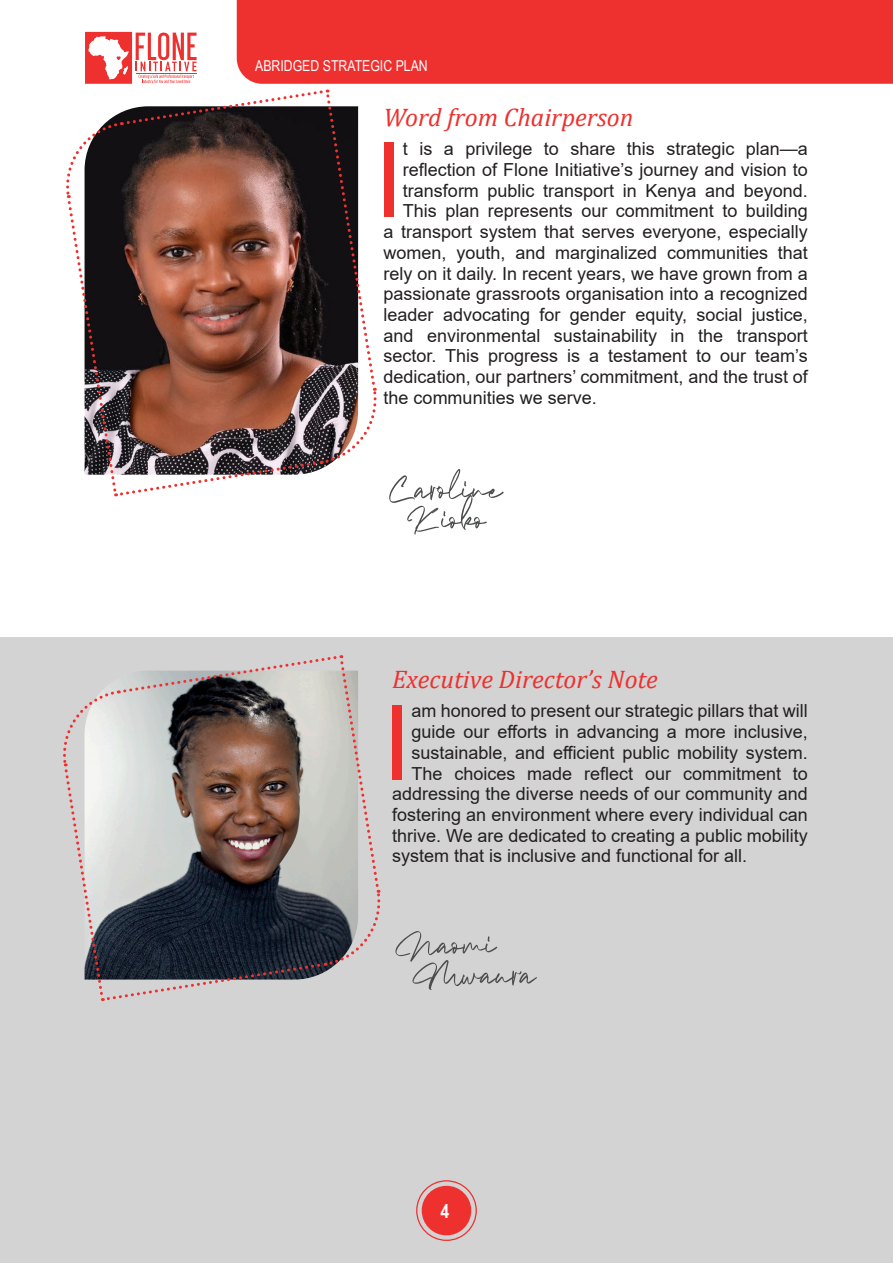
<style>
.page{position:relative;width:893px;height:1263px;background:#fff}
.page>*{position:absolute;margin:0;border:0;box-sizing:border-box;transform-origin:0 0}
.t1{font:104.7px "Arial";color:#ee302e}
.t2{font:italic 25.5px "Cambria";color:#ee302e}
.t3{font:700 19.5px "Arial Narrow";color:#fff}
.t4{font:18px "Arial";color:#231f20}
.t5{font:15px "Arial Narrow";color:#fff}
</style>
<div class="page">
<div style="left:0;top:638px;width:893px;height:625px;background:#d3d3d3"></div>
<svg style="left:395px;top:931px;width:142px;height:59px"></svg>
<svg style="left:389px;top:469px;width:115px;height:66px"></svg>
<svg style="left:63px;top:655px;width:318px;height:346px"></svg>
<div style="left:422px;top:1186px;width:49px;height:49px;background:#ee302e;border-radius:50%"></div>
<div style="left:416px;top:1180px;width:61px;height:61px;border:1px solid #ee302e;border-radius:50%"></div>
<div style="left:237px;top:0;width:655px;height:84px;background:#ee302e"></div>
<svg style="left:892px;top:0;width:1px;height:84px"></svg>
<img style="left:66px;top:32px;width:312px;height:465px">
<p class="t5" style="left:255px;top:55px;width:174px">ABRIDGED STRATEGIC PLAN</p>
<h2 class="t2" style="left:384px;top:99px;width:251px">Word from Chairperson</h2>
<h1 class="t1" style="left:374px;top:109px;width:31px">I</h1>
<p class="t4" style="left:403px;top:137px;width:406px">t is a privilege to share this strategic plan—a</p>
<p class="t4" style="left:403px;top:157px;width:406px">reflection of Flone Initiative’s journey and vision to</p>
<p class="t4" style="left:403px;top:178px;width:406px">transform public transport in Kenya and beyond.</p>
<p class="t4" style="left:403px;top:199px;width:406px">This plan represents our commitment to building</p>
<p class="t4" style="left:384px;top:219px;width:426px">a transport system that serves everyone, especially</p>
<p class="t4" style="left:384px;top:240px;width:426px">women, youth, and marginalized communities that</p>
<p class="t4" style="left:384px;top:261px;width:426px">rely on it daily. In recent years, we have grown from a</p>
<p class="t4" style="left:384px;top:282px;width:426px">passionate grassroots organisation into a recognized</p>
<p class="t4" style="left:384px;top:302px;width:426px">leader advocating for gender equity, social justice,</p>
<p class="t4" style="left:384px;top:323px;width:426px">and environmental sustainability in the transport</p>
<p class="t4" style="left:384px;top:344px;width:426px">sector. This progress is a testament to our team’s</p>
<p class="t4" style="left:384px;top:364px;width:426px">dedication, our partners’ commitment, and the trust of</p>
<p class="t4" style="left:384px;top:385px;width:215px">the communities we serve.</p>
<h2 class="t2" style="left:392px;top:661px;width:267px">Executive Director’s Note</h2>
<h1 class="t1" style="left:382px;top:671px;width:31px">I</h1>
<p class="t4" style="left:411px;top:699px;width:398px">am honored to present our strategic pillars that will</p>
<p class="t4" style="left:411px;top:719px;width:398px">guide our efforts in advancing a more inclusive,</p>
<p class="t4" style="left:411px;top:740px;width:398px">sustainable, and efficient public mobility system.</p>
<p class="t4" style="left:411px;top:761px;width:398px">The choices made reflect our commitment to</p>
<p class="t4" style="left:392px;top:781px;width:417px">addressing the diverse needs of our community and</p>
<p class="t4" style="left:392px;top:802px;width:417px">fostering an environment where every individual can</p>
<p class="t4" style="left:392px;top:823px;width:417px">thrive. We are dedicated to creating a public mobility</p>
<p class="t4" style="left:392px;top:844px;width:357px">system that is inclusive and functional for all.</p>
<p class="t3" style="left:440px;top:1196px;width:10px">4</p>
</div>
